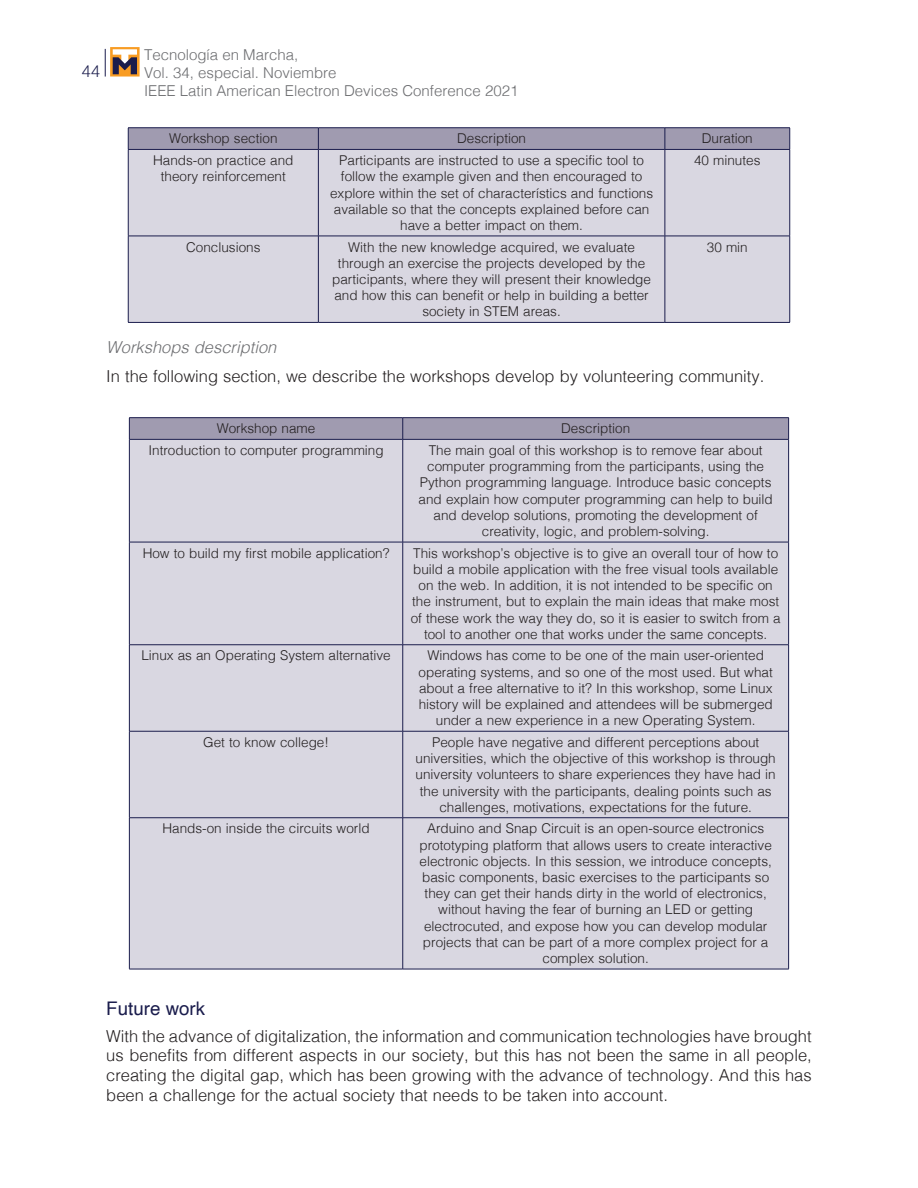
<style>
.page{position:relative;width:918px;height:1188px;background:#fff}
.page>*{position:absolute;margin:0;border:0;box-sizing:border-box;transform-origin:0 0}
.t1{font:18.75px "Helvetica";color:#1a1c4c}
.t2{font:300 16.5px/19.8px "Helvetica";color:#231f20;text-align:justify}
.t3{font:italic 300 16.5px "Helvetica";color:#6c6d70}
.t4{font:300 16.5px "Helvetica Neue";color:#1a1c4c}
.t5{font:300 15px/18px "Helvetica";color:#6c6d70}
.t6{font:300 13.5px/16.2px "Helvetica";color:#231f20;text-align:center}
</style>
<div class="page">
<svg style="left:105px;top:49px;width:1px;height:28px"></svg>
<svg style="left:110px;top:47px;width:30px;height:30px"></svg>
<svg style="left:113px;top:49px;width:24px;height:25px"></svg>
<div style="left:129px;top:150px;width:660px;height:172px;background:#d9d7e1"></div>
<hr style="left:128px;top:127px;width:190px;height:1px;background:#1a1c4c">
<hr style="left:318px;top:127px;width:347px;height:1px;background:#1a1c4c">
<hr style="left:665px;top:127px;width:125px;height:1px;background:#1a1c4c">
<svg style="left:128px;top:128px;width:662px;height:21px;background:#9d98ad"></svg>
<hr style="left:128px;top:149px;width:190px;height:1px;background:#1a1c4c">
<hr style="left:128px;top:150px;width:1px;height:86px;background:#1a1c4c">
<hr style="left:318px;top:149px;width:347px;height:1px;background:#1a1c4c">
<hr style="left:318px;top:150px;width:1px;height:86px;background:#1a1c4c">
<hr style="left:665px;top:149px;width:125px;height:1px;background:#1a1c4c">
<hr style="left:665px;top:150px;width:1px;height:86px;background:#1a1c4c">
<hr style="left:789px;top:150px;width:1px;height:86px;background:#1a1c4c">
<hr style="left:128px;top:236px;width:190px;height:1px;background:#1a1c4c">
<hr style="left:128px;top:236px;width:1px;height:86px;background:#1a1c4c">
<hr style="left:318px;top:236px;width:347px;height:1px;background:#1a1c4c">
<hr style="left:318px;top:236px;width:1px;height:86px;background:#1a1c4c">
<hr style="left:665px;top:236px;width:125px;height:1px;background:#1a1c4c">
<hr style="left:665px;top:236px;width:1px;height:86px;background:#1a1c4c">
<hr style="left:789px;top:236px;width:1px;height:86px;background:#1a1c4c">
<hr style="left:128px;top:322px;width:190px;height:1px;background:#1a1c4c">
<hr style="left:318px;top:322px;width:347px;height:1px;background:#1a1c4c">
<hr style="left:665px;top:322px;width:125px;height:1px;background:#1a1c4c">
<div style="left:130px;top:440px;width:658px;height:529px;background:#d9d7e1"></div>
<hr style="left:129px;top:417px;width:274px;height:1px;background:#1a1c4c">
<hr style="left:403px;top:417px;width:386px;height:1px;background:#1a1c4c">
<svg style="left:129px;top:418px;width:660px;height:21px;background:#9d98ad"></svg>
<hr style="left:129px;top:439px;width:274px;height:1px;background:#1a1c4c">
<hr style="left:129px;top:440px;width:1px;height:102px;background:#1a1c4c">
<hr style="left:403px;top:439px;width:386px;height:1px;background:#1a1c4c">
<hr style="left:402px;top:440px;width:1px;height:102px;background:#1a1c4c">
<hr style="left:788px;top:440px;width:1px;height:102px;background:#1a1c4c">
<hr style="left:129px;top:542px;width:274px;height:1px;background:#1a1c4c">
<hr style="left:129px;top:542px;width:1px;height:103px;background:#1a1c4c">
<hr style="left:403px;top:542px;width:386px;height:1px;background:#1a1c4c">
<hr style="left:402px;top:542px;width:1px;height:103px;background:#1a1c4c">
<hr style="left:788px;top:542px;width:1px;height:103px;background:#1a1c4c">
<hr style="left:129px;top:644px;width:274px;height:1px;background:#1a1c4c">
<hr style="left:129px;top:645px;width:1px;height:86px;background:#1a1c4c">
<hr style="left:403px;top:644px;width:386px;height:1px;background:#1a1c4c">
<hr style="left:402px;top:645px;width:1px;height:86px;background:#1a1c4c">
<hr style="left:788px;top:645px;width:1px;height:86px;background:#1a1c4c">
<hr style="left:129px;top:731px;width:274px;height:1px;background:#1a1c4c">
<hr style="left:129px;top:731px;width:1px;height:87px;background:#1a1c4c">
<hr style="left:403px;top:731px;width:386px;height:1px;background:#1a1c4c">
<hr style="left:402px;top:731px;width:1px;height:87px;background:#1a1c4c">
<hr style="left:788px;top:731px;width:1px;height:87px;background:#1a1c4c">
<hr style="left:129px;top:817px;width:274px;height:1px;background:#1a1c4c">
<hr style="left:129px;top:818px;width:1px;height:151px;background:#1a1c4c">
<hr style="left:403px;top:817px;width:386px;height:1px;background:#1a1c4c">
<hr style="left:402px;top:818px;width:1px;height:151px;background:#1a1c4c">
<hr style="left:788px;top:818px;width:1px;height:151px;background:#1a1c4c">
<hr style="left:129px;top:969px;width:274px;height:1px;background:#1a1c4c">
<hr style="left:403px;top:969px;width:386px;height:1px;background:#1a1c4c">
<p class="t4" style="left:82px;top:57px;width:20px">44</p>
<p class="t5" style="left:144px;top:44px;width:376px">Tecnología en Marcha,<br>Vol. 34, especial. Noviembre<br>IEEE Latin American Electron Devices Conference 2021</p>
<p class="t6" style="left:169px;top:130px;width:110px">Workshop section</p>
<p class="t6" style="left:457px;top:130px;width:71px">Description</p>
<p class="t6" style="left:702px;top:130px;width:53px">Duration</p>
<p class="t6" style="left:153px;top:151px;width:142px">Hands-on practice and theory reinforcement</p>
<p class="t6" style="left:330px;top:151px;width:325px">Participants are instructed to use a specific tool to follow the example given and then encouraged to explore within the set of characterístics and functions available so that the concepts explained before can have a better impact on them.</p>
<p class="t6" style="left:694px;top:151px;width:68px">40 minutes</p>
<p class="t6" style="left:186px;top:238px;width:76px">Conclusions</p>
<p class="t6" style="left:332px;top:238px;width:320px">With the new knowledge acquired, we evaluate through an exercise the projects developed by the participants, where they will present their knowledge and how this can benefit or help in building a better society in STEM areas.</p>
<p class="t6" style="left:707px;top:238px;width:42px">30 min</p>
<p class="t3" style="left:106px;top:334px;width:172px">Workshops description</p>
<p class="t2" style="left:106px;top:365px;width:659px">In the following section, we describe the workshops develop by volunteering community.</p>
<p class="t6" style="left:217px;top:420px;width:100px">Workshop name</p>
<p class="t6" style="left:561px;top:420px;width:71px">Description</p>
<p class="t6" style="left:148px;top:441px;width:237px">Introduction to computer programming</p>
<p class="t6" style="left:419px;top:441px;width:356px">The main goal of this workshop is to remove fear about computer programming from the participants, using the Python programming language. Introduce basic concepts and explain how computer programming can help to build and develop solutions, promoting the development of creativity, logic, and problem-solving.</p>
<p class="t6" style="left:143px;top:544px;width:248px">How to build my first mobile application?</p>
<p class="t6" style="left:411px;top:544px;width:371px">This workshop’s objective is to give an overall tour of how to build a mobile application with the free visual tools available on the web. In addition, it is not intended to be specific on the instrument, but to explain the main ideas that make most of these work the way they do, so it is easier to switch from a tool to another one that works under the same concepts.</p>
<p class="t6" style="left:141px;top:647px;width:251px">Linux as an Operating System alternative</p>
<p class="t6" style="left:419px;top:647px;width:356px">Windows has come to be one of the main user-oriented operating systems, and so one of the most used. But what about a free alternative to it? In this workshop, some Linux history will be explained and attendees will be submerged under a new experience in a new Operating System.</p>
<p class="t6" style="left:203px;top:733px;width:127px">Get to know college!</p>
<p class="t6" style="left:416px;top:733px;width:362px">People have negative and different perceptions about universities, which the objective of this workshop is through university volunteers to share experiences they have had in the university with the participants, dealing points such as challenges, motivations, expectations for the future.</p>
<p class="t6" style="left:163px;top:820px;width:209px">Hands-on inside the circuits world</p>
<p class="t6" style="left:420px;top:820px;width:354px">Arduino and Snap Circuit is an open-source electronics prototyping platform that allows users to create interactive electronic objects. In this session, we introduce concepts, basic components, basic exercises to the participants so they can get their hands dirty in the world of electronics, without having the fear of burning an LED or getting electrocuted, and expose how you can develop modular projects that can be part of a more complex project for a complex solution.</p>
<h1 class="t1" style="left:106px;top:994px;width:100px">Future work</h1>
<p class="t2" style="left:106px;top:1025px;width:707px">With the advance of digitalization, the information and communication technologies have brought us benefits from different aspects in our society, but this has not been the same in all people, creating the digital gap, which has been growing with the advance of technology. And this has been a challenge for the actual society that needs to be taken into account.</p>
</div>
